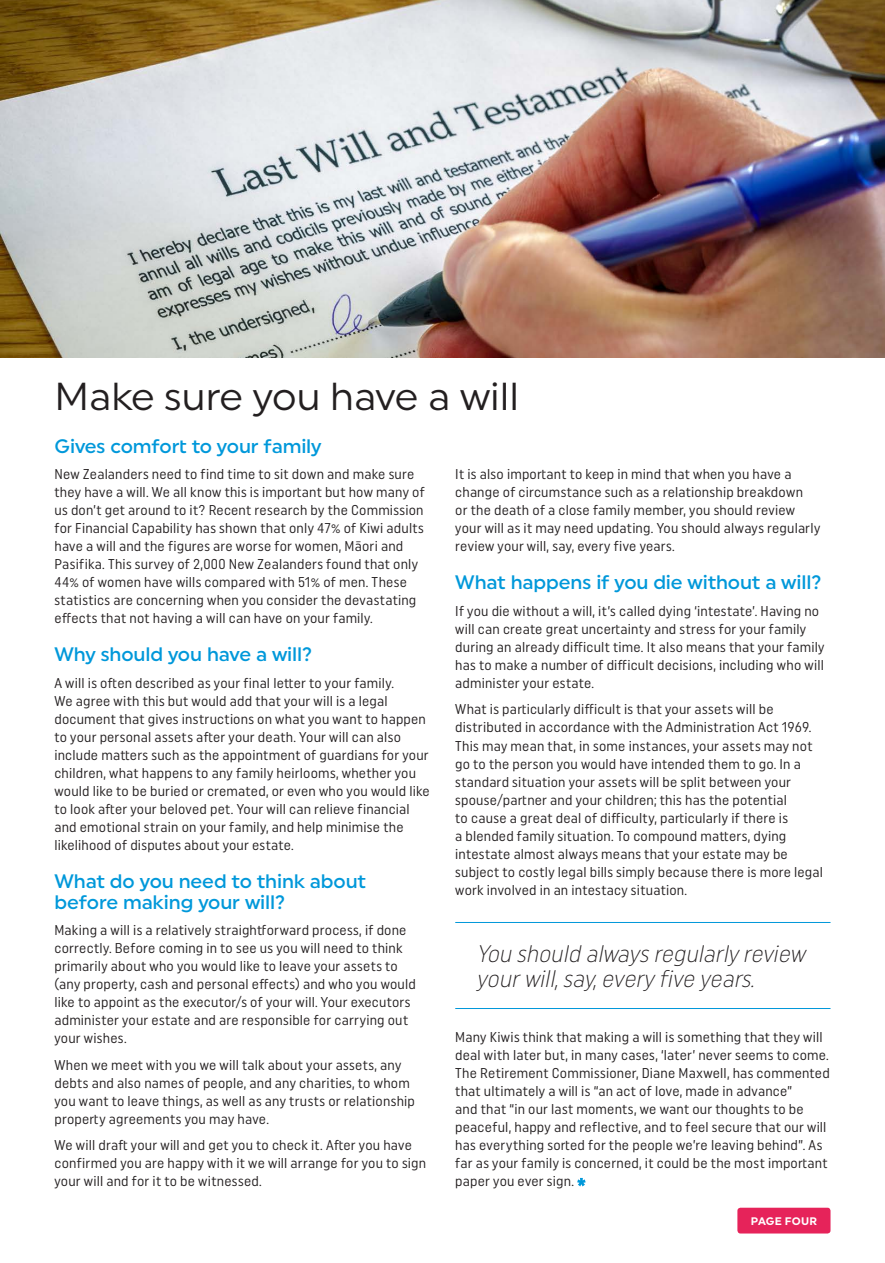
<style>
.page{position:relative;width:885px;height:1263px;background:#fff}
.page>*{position:absolute;margin:0;border:0;box-sizing:border-box;transform-origin:0 0}
.t1{font:39px "Uniform";color:#231f20}
.t2{font:italic 300 24px/25.5px "Uniform Condensed";color:#231f20}
.t3{font:500 19.5px/21px "Uniform";letter-spacing:-.005em;color:#0098da}
.t4{font:14.25px/18px "Uniform Condensed";letter-spacing:.015em;color:#231f20}
.t5{font:700 10.95px "Uniform";letter-spacing:.015em;color:#fff}
</style>
<div class="page">
<div style="left:737px;top:1208px;width:93px;height:25px;background:#e6235a;border-radius:3px"></div>
<hr style="left:455px;top:922px;width:375px;height:1px;background:#0098da">
<hr style="left:455px;top:1008px;width:375px;height:1px;background:#0098da">
<svg style="left:577px;top:1178px;width:8px;height:8px"></svg>
<img style="left:0;top:0;width:884px;height:357px">
<h1 class="t1" style="left:54px;top:373px;width:466px">Make sure you have a will</h1>
<h3 class="t3" style="left:54px;top:435px;width:269px">Gives comfort to your family</h3>
<p class="t4" style="left:54px;top:465px;width:372px">New Zealanders need to find time to sit down and make sure they have a will. We all know this is important but how many of us don’t get around to it? Recent research by the Commission for Financial Capability has shown that only 47% of Kiwi adults have a will and the figures are worse for women, Māori and Pasifika. This survey of 2,000 New Zealanders found that only 44% of women have wills compared with 51% of men. These statistics are concerning when you consider the devastating effects that not having a will can have on your family.</p>
<h3 class="t3" style="left:54px;top:643px;width:259px">Why should you have a will?</h3>
<p class="t4" style="left:54px;top:673px;width:377px">A will is often described as your final letter to your family.<br>We agree with this but would add that your will is a legal document that gives instructions on what you want to happen to your personal assets after your death. Your will can also include matters such as the appointment of guardians for your children, what happens to any family heirlooms, whether you would like to be buried or cremated, or even who you would like to look after your beloved pet. Your will can relieve financial and emotional strain on your family, and help minimise the likelihood of disputes about your estate.</p>
<h3 class="t3" style="left:54px;top:870px;width:313px">What do you need to think about before making your will?</h3>
<p class="t4" style="left:54px;top:921px;width:363px">Making a will is a relatively straightforward process, if done correctly. Before coming in to see us you will need to think primarily about who you would like to leave your assets to (any property, cash and personal effects) and who you would like to appoint as the executor/s of your will. Your executors administer your estate and are responsible for carrying out your wishes.</p>
<p class="t4" style="left:54px;top:1055px;width:362px">When we meet with you we will talk about your assets, any debts and also names of people, and any charities, to whom you want to leave things, as well as any trusts or relationship property agreements you may have.</p>
<p class="t4" style="left:54px;top:1136px;width:373px">We will draft your will and get you to check it. After you have confirmed you are happy with it we will arrange for you to sign your will and for it to be witnessed.</p>
<p class="t4" style="left:455px;top:465px;width:366px">It is also important to keep in mind that when you have a change of circumstance such as a relationship breakdown<br>or the death of a close family member, you should review your will as it may need updating. You should always regularly review your will, say, every five years.</p>
<h3 class="t3" style="left:455px;top:572px;width:368px">What happens if you die without a will?</h3>
<p class="t4" style="left:455px;top:601px;width:371px">If you die without a will, it’s called dying ‘intestate’. Having no will can create great uncertainty and stress for your family during an already difficult time. It also means that your family has to make a number of difficult decisions, including who will administer your estate.</p>
<p class="t4" style="left:455px;top:700px;width:369px">What is particularly difficult is that your assets will be distributed in accordance with the Administration Act 1969.<br>This may mean that, in some instances, your assets may not go to the person you would have intended them to go. In a standard situation your assets will be split between your spouse/partner and your children; this has the potential<br>to cause a great deal of difficulty, particularly if there is<br>a blended family situation. To compound matters, dying intestate almost always means that your estate may be subject to costly legal bills simply because there is more legal work involved in an intestacy situation.</p>
<h2 class="t2" style="left:476px;top:940px;width:335px">You should alwaysregularly review yourwill,say,every five years.</h2>
<p class="t4" style="left:455px;top:1028px;width:376px">Many Kiwis think that making a will is something that they will deal with later but, in many cases, ‘later’ never seems to come.<br>The Retirement Commissioner, Diane Maxwell, has commented that ultimately a will is “an act of love, made in advance”<br>and that “in our last moments, we want our thoughts to be peaceful, happy and reflective, and to feel secure that our will has everything sorted for the people we’re leaving behind”. As far as your family is concerned, it could be the most important paper you ever sign.</p>
<p class="t5" style="left:750px;top:1214px;width:68px">PAGE FOUR</p>
</div>
